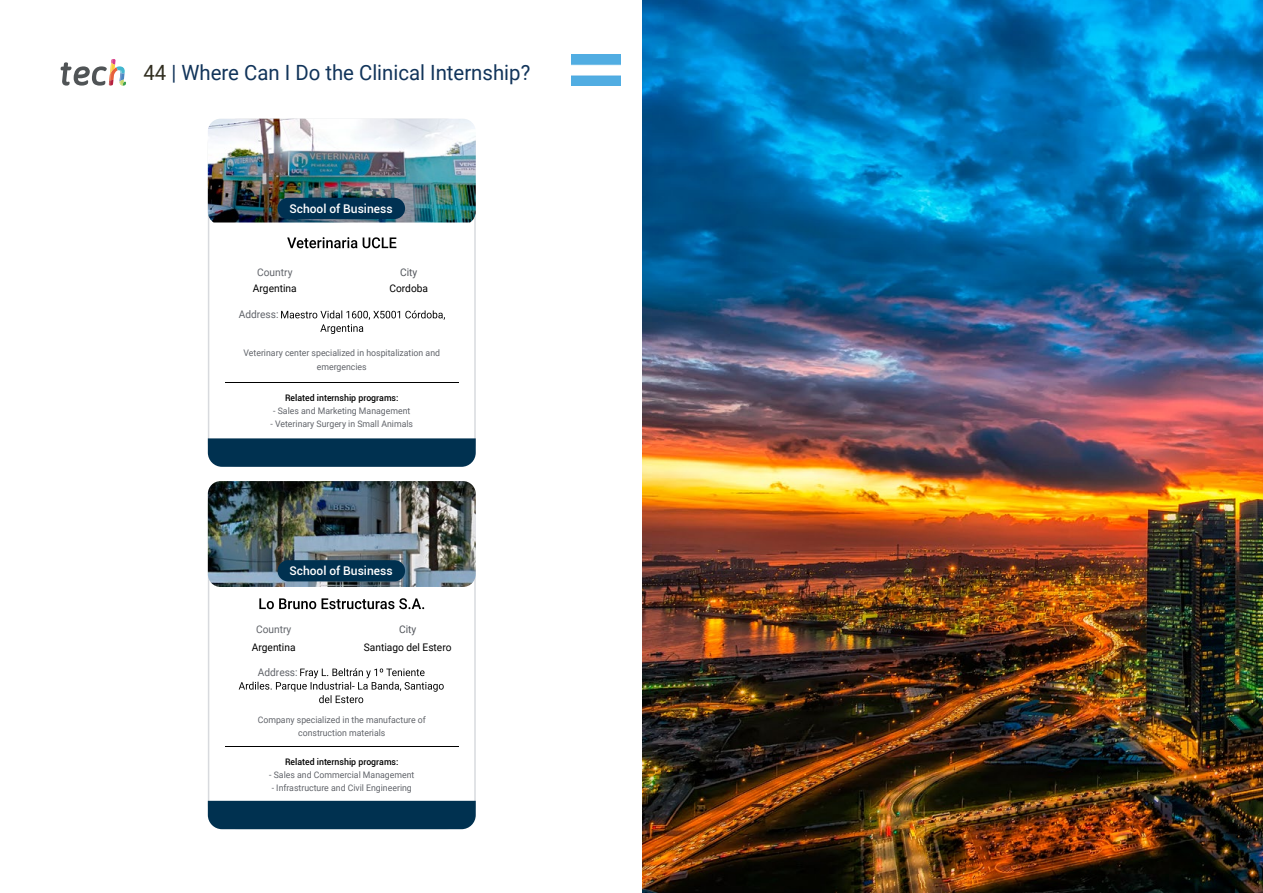
<style>
.page{position:relative;width:1263px;height:893px;background:#fff}
.page>*{position:absolute;margin:0;border:0;box-sizing:border-box;transform-origin:0 0}
.t1{font:21px "Roboto";color:#11345a}
.t2{font:500 12px "Roboto";color:#fff}
.t3{font:10.5px "Roboto";color:#000}
.t4{font:10.5px "Roboto";color:#61646a}
.t5{font:10.5px "Roboto";color:#52555b}
.t6{font:9px/13.5px "Roboto";color:#61646a;text-align:center}
.t7{font:500 9px "Roboto";color:#000}
.s1{color:#312e20}
</style>
<div class="page">
<svg style="left:61px;top:59px;width:65px;height:27px"></svg>
<img style="left:642px;top:0;width:621px;height:893px">
<img style="left:571px;top:55px;width:50px;height:30px">
<svg style="left:207px;top:118px;width:269px;height:336px"></svg>
<img style="left:208px;top:119px;width:268px;height:103px">
<div style="left:277px;top:198px;width:128px;height:21px;background:#003152;border-radius:11px"></div>
<svg style="left:208px;top:438px;width:268px;height:29px;background:#073755"></svg>
<hr style="left:225px;top:382px;width:234px;height:1px;background:#000">
<svg style="left:287px;top:237px;width:109px;height:11px"></svg>
<svg style="left:281px;top:310px;width:164px;height:24px"></svg>
<svg style="left:207px;top:492px;width:269px;height:338px"></svg>
<img style="left:208px;top:481px;width:268px;height:106px">
<div style="left:277px;top:560px;width:128px;height:21px;background:#003150;border-radius:11px"></div>
<div style="left:208px;top:801px;width:268px;height:28px;background:#003150"></div>
<hr style="left:225px;top:746px;width:234px;height:1px;background:#000">
<svg style="left:259px;top:598px;width:165px;height:11px"></svg>
<svg style="left:239px;top:668px;width:205px;height:35px"></svg>
<h1 class="t1" style="left:144px;top:57px;width:388px"><span class="s1">44</span> | Where Can I Do the Clinical Internship?</h1>
<h2 class="t2" style="left:289px;top:200px;width:105px">School of Business</h2>
<p class="t4" style="left:257px;top:265px;width:37px">Country</p>
<p class="t3" style="left:253px;top:281px;width:45px">Argentina</p>
<p class="t5" style="left:400px;top:265px;width:19px">City</p>
<p class="t3" style="left:389px;top:281px;width:40px">Cordoba</p>
<p class="t4" style="left:239px;top:307px;width:41px">Address:</p>
<p class="t6" style="left:244px;top:346px;width:198px">Veterinary center specialized in hospitalization and emergencies</p>
<p class="t7" style="left:285px;top:391px;width:115px">Related internship programs:</p>
<p class="t6" style="left:273px;top:404px;width:139px">- Sales and Marketing Management</p>
<p class="t6" style="left:271px;top:417px;width:144px">- Veterinary Surgery in Small Animals</p>
<h2 class="t2" style="left:289px;top:563px;width:105px">School of Business</h2>
<p class="t4" style="left:256px;top:622px;width:37px">Country</p>
<p class="t3" style="left:252px;top:640px;width:45px">Argentina</p>
<p class="t5" style="left:399px;top:622px;width:19px">City</p>
<p class="t3" style="left:364px;top:640px;width:89px">Santiago del Estero</p>
<p class="t4" style="left:258px;top:665px;width:41px">Address:</p>
<p class="t6" style="left:258px;top:713px;width:170px">Company specialized in the manufacture of construction materials</p>
<p class="t7" style="left:285px;top:755px;width:115px">Related internship programs:</p>
<p class="t6" style="left:269px;top:768px;width:147px">- Sales and Commercial Management</p>
<p class="t6" style="left:272px;top:781px;width:142px">- Infrastructure and Civil Engineering</p>
</div>
